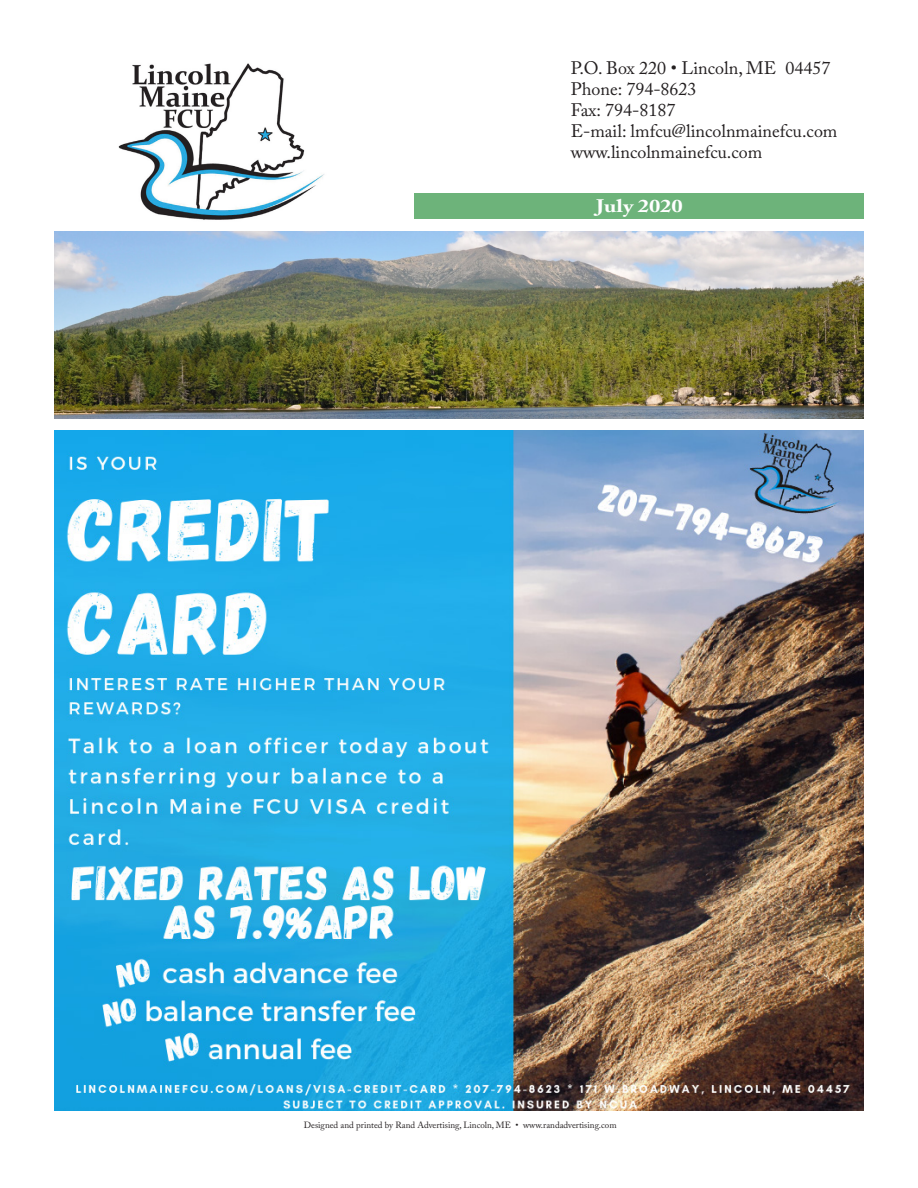
<style>
.page{position:relative;width:918px;height:1188px;background:#fff}
.page>*{position:absolute;margin:0;border:0;box-sizing:border-box;transform-origin:0 0}
.t1{font:18px "Adobe Caslon Pro";color:#231f20}
.t2{font:700 18px "Adobe Caslon Pro";color:#fff;scale:1.25 1}
.t3{font:9px "Adobe Caslon Pro";color:#231f20}
</style>
<div class="page">
<img style="left:118px;top:63px;width:206px;height:157px">
<div style="left:414px;top:193px;width:450px;height:25px;background:#6db37a"></div>
<img style="left:54px;top:431px;width:810px;height:680px">
<img style="left:54px;top:232px;width:810px;height:186px">
<p class="t1" style="left:571px;top:57px;width:261px">P.O. Box 220 • Lincoln, ME 04457</p>
<p class="t1" style="left:571px;top:78px;width:127px">Phone: 794-8623</p>
<p class="t1" style="left:571px;top:99px;width:106px">Fax: 794-8187</p>
<p class="t1" style="left:571px;top:120px;width:268px">E-mail: lmfcu@lincolnmainefcu.com</p>
<p class="t1" style="left:571px;top:141px;width:193px">www.lincolnmainefcu.com</p>
<p class="t2" style="left:596px;top:195px;width:71px">July 2020</p>
<p class="t3" style="left:304px;top:1119px;width:314px">Designed and printed by Rand Advertising, Lincoln, ME • www.randadvertising.com</p>
</div>
